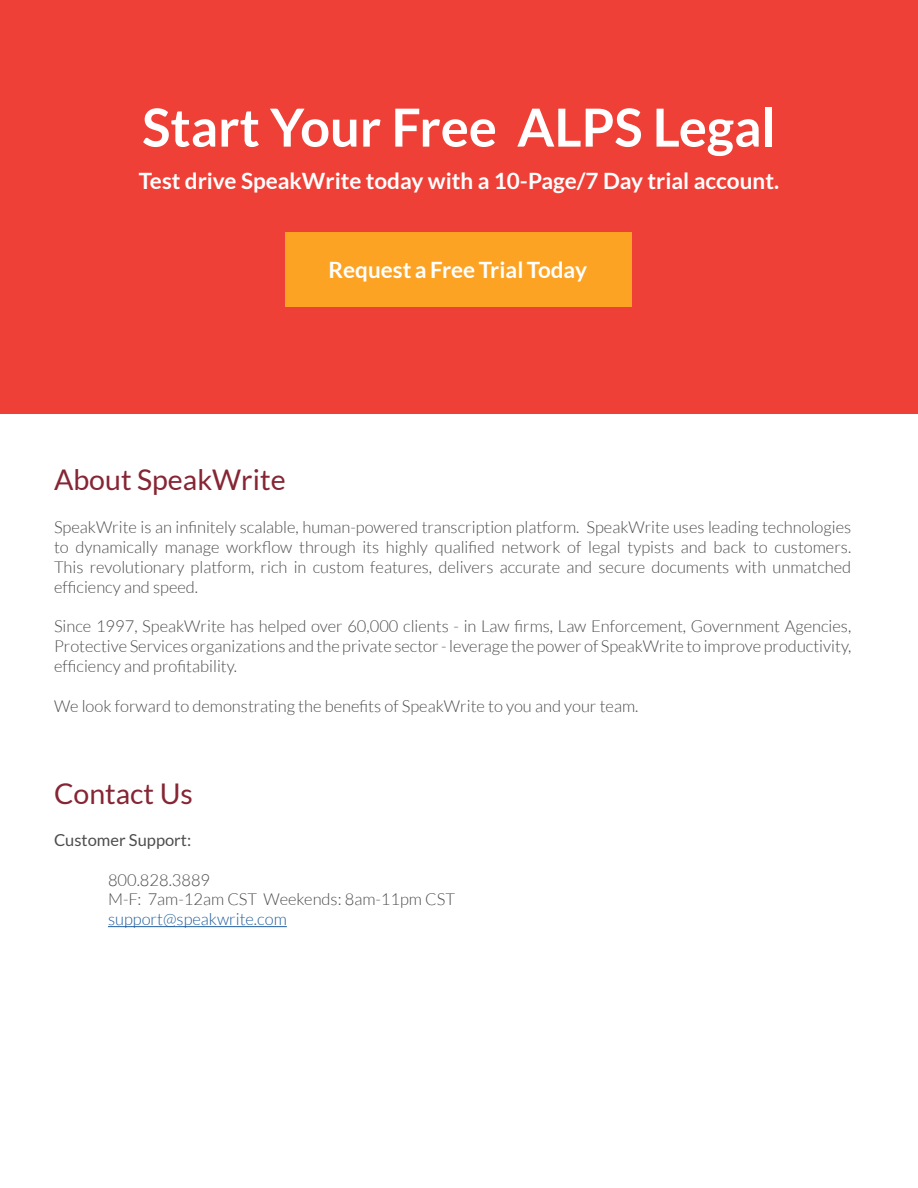
<style>
.page{position:relative;width:918px;height:1188px;background:#fff}
.page>*{position:absolute;margin:0;border:0;box-sizing:border-box;transform-origin:0 0}
.t1{font:700 52.5px "Lato";color:#fff}
.t2{font:28.5px "Lato";color:#862534}
.t3{font:700 22.5px "Lato";color:#fff}
.t4{font:300 16.5px/19.8px "Lato";color:#4d4d4f;text-align:justify}
.t5{font:300 16.5px "Lato";color:#215e9e}
.t6{font:16.5px "Lato";color:#4d4d4f}
</style>
<div class="page">
<div style="left:0;top:0;width:918px;height:414px;background:#ef4037"></div>
<div style="left:286px;top:232px;width:346px;height:75px;background:#fda324"></div>
<hr style="left:108px;top:926px;width:179px;height:1px;background:#215e9e">
<h1 class="t1" style="left:142px;top:97px;width:635px">Start Your Free ALPS Legal</h1>
<h3 class="t3" style="left:139px;top:168px;width:642px">Test drive SpeakWrite today with a 10-Page/7 Day trial account.</h3>
<h3 class="t3" style="left:328px;top:256px;width:260px">Request a Free Trial Today</h3>
<h2 class="t2" style="left:54px;top:464px;width:233px">About SpeakWrite</h2>
<p class="t4" style="left:54px;top:518px;width:799px">SpeakWrite is an infinitely scalable, human-powered transcription platform. SpeakWrite uses leading technologies to dynamically manage workflow through its highly qualified network of legal typists and back to customers.<br>This revolutionary platform, rich in custom features, delivers accurate and secure documents with unmatched efficiency and speed.</p>
<p class="t4" style="left:54px;top:617px;width:799px">Since 1997, SpeakWrite has helped over 60,000 clients - in Law firms, Law Enforcement, Government Agencies, Protective Services organizations and the private sector - leverage the power of SpeakWrite to improve productivity, efficiency and profitability.</p>
<p class="t4" style="left:54px;top:696px;width:586px">We look forward to demonstrating the benefits of SpeakWrite to you and your team.</p>
<h2 class="t2" style="left:54px;top:778px;width:140px">Contact Us</h2>
<p class="t6" style="left:54px;top:831px;width:139px">Customer Support:</p>
<p class="t4" style="left:108px;top:870px;width:349px">800.828.3889<br>M-F: 7am-12am CST Weekends: 8am-11pm CST</p>
<p class="t5" style="left:108px;top:911px;width:180px">support@speakwrite.com</p>
</div>
